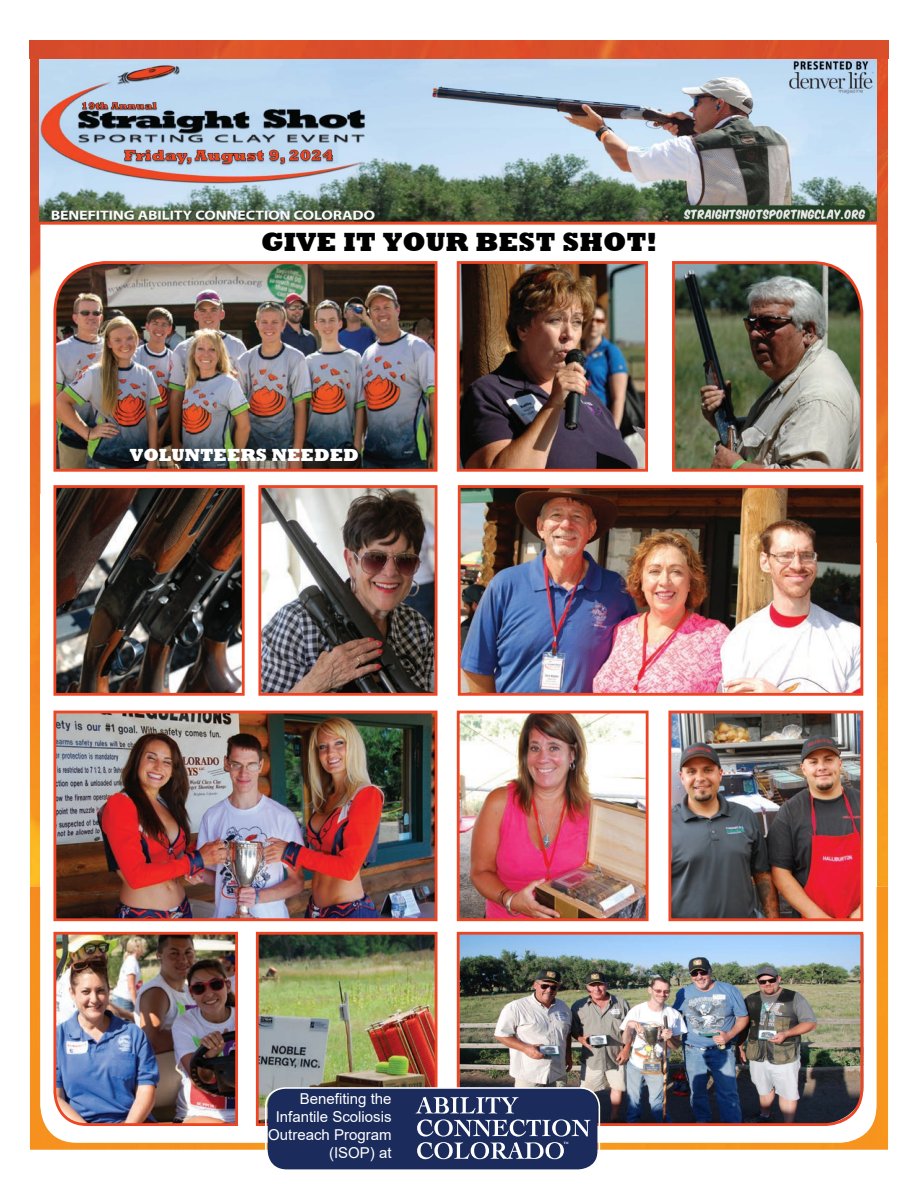
<style>
.page{position:relative;width:918px;height:1188px;background:#fff}
.page>*{position:absolute;margin:0;border:0;box-sizing:border-box;transform-origin:0 0}
.t1{font:800 27px "Rockwell";color:#000}
.t2{font:800 18px "Rockwell";color:#fff}
.t3{font:15px/18px "Arial";color:#fff;text-align:right}
</style>
<div class="page">
<img style="left:30px;top:886px;width:858px;height:264px">
<svg style="left:40px;top:886px;width:836px;height:255px"></svg>
<img style="left:30px;top:58px;width:10px;height:828px">
<img style="left:876px;top:58px;width:12px;height:828px">
<img style="left:53px;top:494px;width:430px;height:392px">
<img style="left:483px;top:543px;width:381px;height:343px">
<img style="left:455px;top:930px;width:410px;height:197px">
<img style="left:52px;top:930px;width:187px;height:197px">
<img style="left:260px;top:936px;width:173px;height:186px">
<div style="left:256px;top:932px;width:181px;height:194px;border:3px solid #ed4423"></div>
<img style="left:672px;top:715px;width:187px;height:202px">
<div style="left:668px;top:711px;width:195px;height:210px;border:3px solid #ed4423"></div>
<img style="left:461px;top:715px;width:184px;height:202px">
<div style="left:457px;top:711px;width:192px;height:210px;border:3px solid #ed4423"></div>
<img style="left:57px;top:715px;width:376px;height:202px">
<div style="left:53px;top:711px;width:384px;height:210px;border:3px solid #ed4423"></div>
<img style="left:462px;top:489px;width:397px;height:203px">
<div style="left:458px;top:485px;width:405px;height:211px;border:3px solid #ed4423"></div>
<img style="left:262px;top:489px;width:171px;height:203px">
<div style="left:258px;top:485px;width:179px;height:211px;border:3px solid #ed4423"></div>
<img style="left:57px;top:489px;width:184px;height:203px">
<div style="left:53px;top:485px;width:192px;height:211px;border:3px solid #ed4423"></div>
<img style="left:461px;top:265px;width:183px;height:203px">
<div style="left:457px;top:261px;width:191px;height:211px;border:3px solid #ed4423"></div>
<img style="left:672px;top:261px;width:192px;height:211px">
<img style="left:53px;top:261px;width:385px;height:211px">
<div style="left:268px;top:1088px;width:329px;height:81px;background:#1a2b5c;border-radius:19px"></div>
<div style="left:265px;top:1087px;width:335px;height:85px;border:2px solid #fff;border-radius:19px"></div>
<svg style="left:416px;top:1097px;width:175px;height:62px"></svg>
<img style="left:40px;top:59px;width:836px;height:163px">
<div style="left:30px;top:41px;width:858px;height:17px;background:#d84f2a"></div>
<hr style="left:39px;top:222px;width:838px;height:3px;background:#ef4722">
<h1 class="t1" style="left:261px;top:227px;width:398px">GIVE IT YOUR BEST SHOT!</h1>
<p class="t2" style="left:130px;top:445px;width:231px">VOLUNTEERS NEEDED</p>
<p class="t3" style="left:268px;top:1090px;width:125px">Benefiting the<br>Infantile Scoliosis<br>Outreach Program (ISOP) at</p>
</div>
